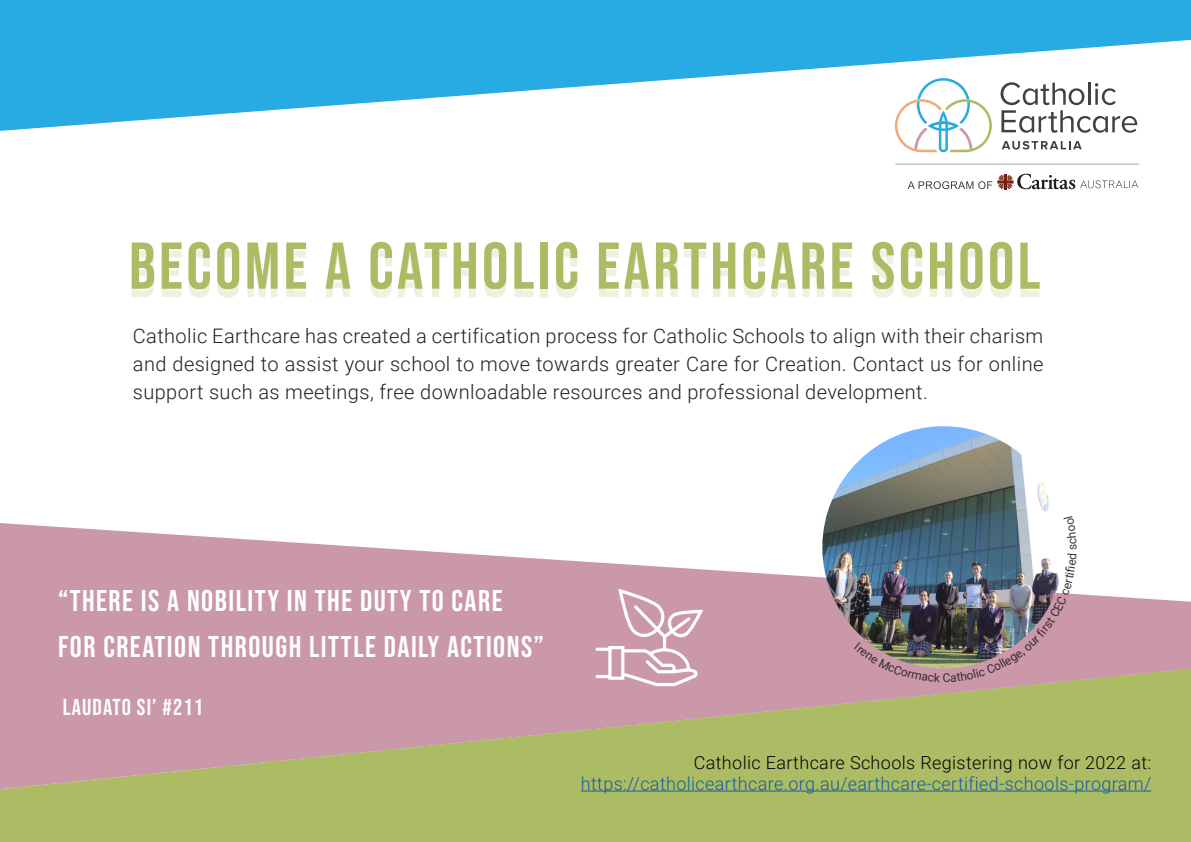
<style>
.page{position:relative;width:1191px;height:842px;background:#fff}
.page>*{position:absolute;margin:0;border:0;box-sizing:border-box;transform-origin:0 0}
.t1{font:66px "Bebas Neue";letter-spacing:.05em;color:#abbc65}
.t2{font:30px "Bebas Neue";letter-spacing:.05em;color:#fff}
.t3{font:23px "Bebas Neue";letter-spacing:.05em;color:#fff}
.t4{font:300 20px/28px "Roboto";letter-spacing:.02em;color:#231f20;text-align:justify}
.t5{font:300 18px "Roboto";letter-spacing:.02em;color:#175d9e}
.t6{font:300 18px "Roboto";letter-spacing:.02em;color:#040503}
.t7{font:12px "Roboto";color:#231f20}
</style>
<div class="page">
<div style="left:0;top:789px;width:1191px;height:53px;background:#abbc65"></div>
<svg style="left:0;top:0;width:1191px;height:131px;fill:#27abe2"></svg>
<svg style="left:0;top:523px;width:1191px;height:266px;background:#c8ada1"></svg>
<svg style="left:1001px;top:141px;width:80px;height:9px"></svg>
<svg style="left:1000px;top:82px;width:137px;height:51px"></svg>
<svg style="left:895px;top:78px;width:97px;height:74px"></svg>
<hr style="left:895px;top:164px;width:243px;height:1px;background:#a8aaac">
<svg style="left:907px;top:174px;width:231px;height:16px"></svg>
<hr style="left:581px;top:790px;width:570px;height:1px;background:#175d9e">
<svg style="left:595px;top:589px;width:108px;height:97px"></svg>
<img style="left:822px;top:426px;width:242px;height:242px;border-radius:121px">
<img style="left:854px;top:553px;width:222px;height:129px">
<svg style="left:1063px;top:523px;width:13px;height:21px"></svg>
<p class="t1" style="left:129px;top:228px;width:912px">BECOME A CATHOLIC EARTHCARE SCHOOL</p>
<h1 class="t1" style="left:129px;top:237px;width:912px">BECOME A CATHOLIC EARTHCARE SCHOOL</h1>
<p class="t4" style="left:133px;top:321px;width:912px">Catholic Earthcare has created a certification process for Catholic Schools to align with their charism and designed to assist your school to move towards greater Care for Creation. Contact us for online support such as meetings, free downloadable resources and professional development.</p>
<p class="t2" style="left:58px;top:584px;width:446px">“THERE IS A NOBILITY IN THE DUTY TO CARE</p>
<p class="t2" style="left:58px;top:630px;width:487px">FOR CREATION THROUGH LITTLE DAILY ACTIONS”</p>
<p class="t3" style="left:63px;top:694px;width:142px">LAUDATO SI’ #211</p>
<p class="t7" style="left:1063px;top:550px;width:8px;rotate:-90deg">s</p>
<p class="t6" style="left:694px;top:750px;width:459px">Catholic Earthcare Schools Registering now for 2022 at:</p>
<p class="t5" style="left:581px;top:771px;width:572px">https://catholicearthcare.org.au/earthcare-certified-schools-program/</p>
</div>
